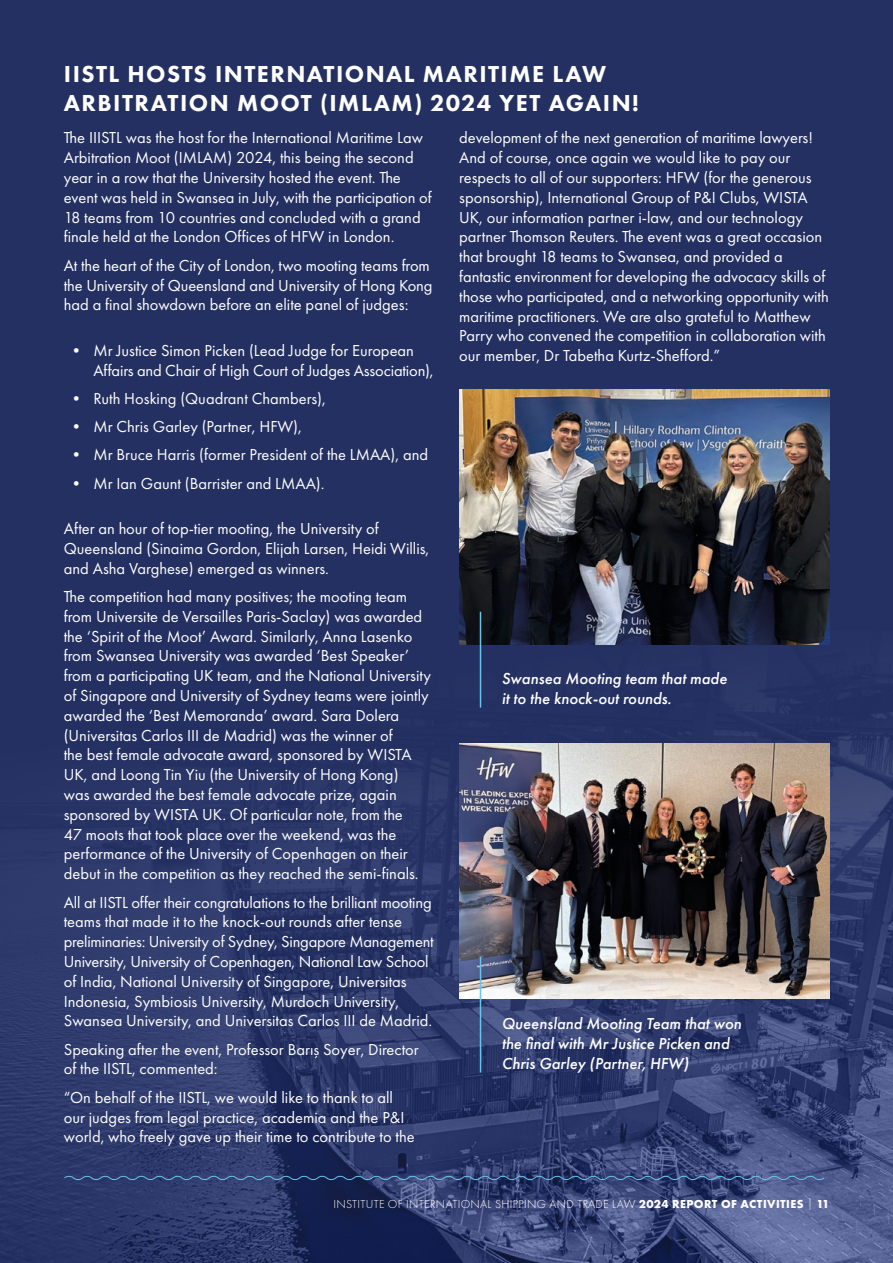
<style>
.page{position:relative;width:893px;height:1263px;background:#243061}
.page>*{position:absolute;margin:0;border:0;box-sizing:border-box;transform-origin:0 0}
.h2-w{font:800 24px/28.8px "Futura PT";letter-spacing:.06em;color:#fff}
.Body-w{font:16.5px/19.8px "Futura PT";color:#fff}
.Image_Caption{font:italic 500 16.5px/19.8px "Futura PT";color:#fff}
.t1{font:300 12px "Futura PT";letter-spacing:.025em;color:#fff}
.s1{font-weight:700}
</style>
<div class="page">
<img style="left:0;top:631px;width:893px;height:632px">
<img style="left:459px;top:389px;width:370px;height:255px">
<img style="left:459px;top:743px;width:370px;height:255px">
<svg style="left:64px;top:1175px;width:760px;height:6px"></svg>
<hr style="left:480px;top:612px;width:1px;height:95px;background:#69c3eb">
<hr style="left:480px;top:957px;width:1px;height:115px;background:#69c3eb">
<p class="h2-w" style="left:64px;top:59px;width:576px">IISTL HOSTS INTERNATIONAL MARITIME LAW<br>ARBITRATION MOOT (IMLAM) 2024 YET AGAIN!</p>
<p class="Body-w" style="left:64px;top:128px;width:369px">The IIISTL was the host for the International Maritime Law Arbitration Moot (IMLAM) 2024, this being the second year in a row that the University hosted the event. The event was held in Swansea in July, with the participation of 18 teams from 10 countries and concluded with a grand finale held at the London Offices of HFW in London.</p>
<p class="Body-w" style="left:64px;top:255px;width:370px">At the heart of the City of London, two mooting teams from the University of Queensland and University of Hong Kong had a final showdown before an elite panel of judges:</p>
<p class="Body-w" style="left:94px;top:340px;width:342px;text-indent:-26px">• Mr Justice Simon Picken (Lead Judge for European<br>Affairs and Chair of High Court of Judges Association),</p>
<p class="Body-w" style="left:68px;top:388px;width:259px">• Ruth Hosking (Quadrant Chambers),</p>
<p class="Body-w" style="left:68px;top:417px;width:235px">• Mr Chris Garley (Partner, HFW),</p>
<p class="Body-w" style="left:68px;top:445px;width:362px">• Mr Bruce Harris (former President of the LMAA), and</p>
<p class="Body-w" style="left:68px;top:473px;width:258px">• Mr Ian Gaunt (Barrister and LMAA).</p>
<p class="Body-w" style="left:64px;top:519px;width:367px">After an hour of top-tier mooting, the University of<br>Queensland (Sinaima Gordon, Elijah Larsen, Heidi Willis, and Asha Varghese) emerged as winners.</p>
<p class="Body-w" style="left:64px;top:586px;width:369px">The competition had many positives; the mooting team from Universite de Versailles Paris-Saclay) was awarded the ‘Spirit of the Moot’ Award. Similarly, Anna Lasenko from Swansea University was awarded ‘Best Speaker’ from a participating UK team, and the National University of Singapore and University of Sydney teams were jointly awarded the ‘Best Memoranda’ award. Sara Dolera (Universitas Carlos III de Madrid) was the winner of<br>the best female advocate award, sponsored by WISTA UK, and Loong Tin Yiu (the University of Hong Kong)<br>was awarded the best female advocate prize, again sponsored by WISTA UK. Of particular note, from the<br>47 moots that took place over the weekend, was the performance of the University of Copenhagen on their debut in the competition as they reached the semi-finals.</p>
<p class="Body-w" style="left:64px;top:892px;width:371px">All at IISTL offer their congratulations to the brilliant mooting teams that made it to the knock-out rounds after tense preliminaries: University of Sydney, Singapore Management University, University of Copenhagen, National Law School of India, National University of Singapore, Universitas Indonesia, Symbiosis University, Murdoch University, Swansea University, and Universitas Carlos III de Madrid.</p>
<p class="Body-w" style="left:64px;top:1039px;width:357px">Speaking after the event, Professor Barış Soyer, Director of the IISTL, commented:</p>
<p class="Body-w" style="left:64px;top:1087px;width:352px">“On behalf of the IISTL, we would like to thank to all our judges from legal practice, academia and the P&amp;I world, who freely gave up their time to contribute to the</p>
<p class="Body-w" style="left:459px;top:128px;width:371px">development of the next generation of maritime lawyers!<br>And of course, once again we would like to pay our respects to all of our supporters: HFW (for the generous sponsorship), International Group of P&amp;I Clubs, WISTA UK, our information partner i-law, and our technology partner Thomson Reuters. The event was a great occasion that brought 18 teams to Swansea, and provided a fantastic environment for developing the advocacy skills of those who participated, and a networking opportunity with maritime practitioners. We are also grateful to Matthew Parry who convened the competition in collaboration with our member, Dr Tabetha Kurtz-Shefford.”</p>
<p class="Image_Caption" style="left:502px;top:668px;width:227px">Swansea Mooting team that made it to the knock-out rounds.</p>
<p class="Image_Caption" style="left:502px;top:1014px;width:241px">Queensland Mooting Team that won the final with Mr Justice Picken and<br>Chris Garley (Partner, HFW)</p>
<p class="t1" style="left:333px;top:1197px;width:497px">INSTITUTE OF INTERNATIONAL SHIPPING AND TRADE LAW <span class="s1">2024 REPORT OF ACTIVITIES</span> | <span class="s1">11</span></p>
</div>
